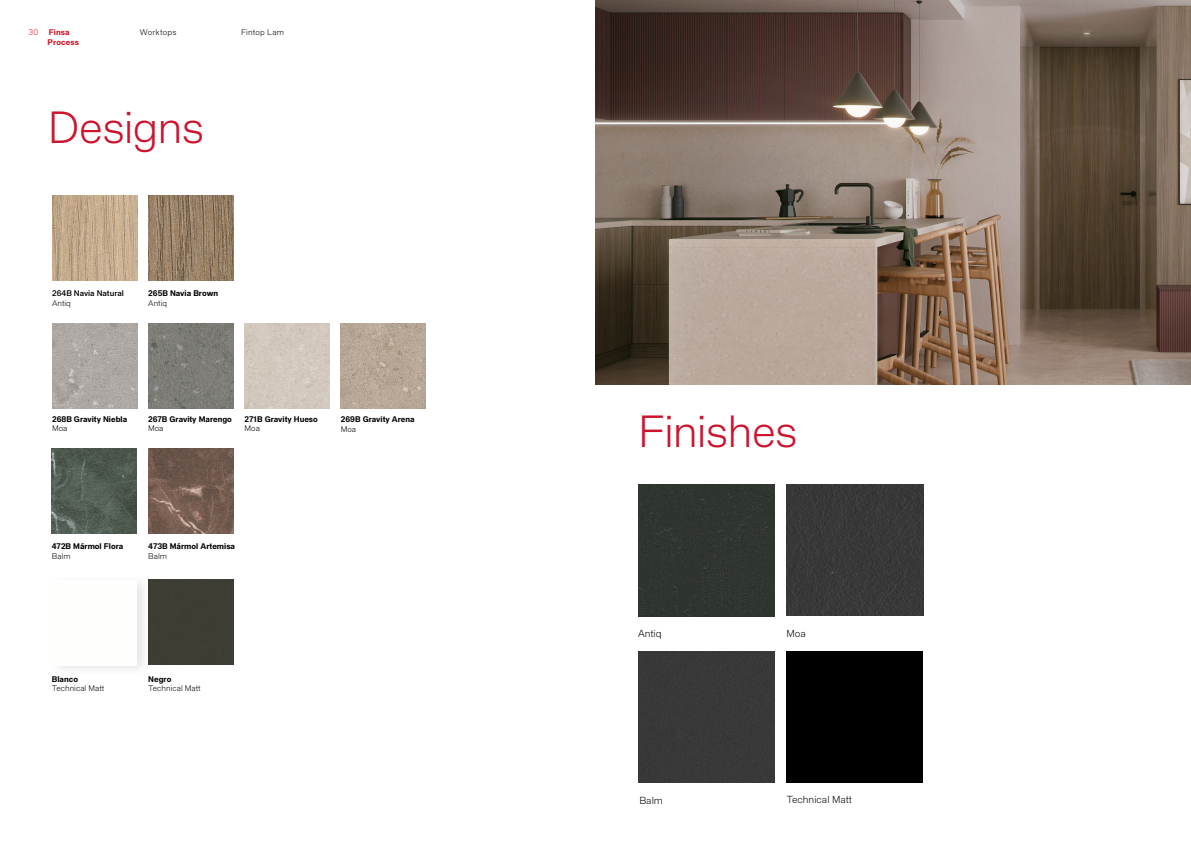
<style>
.page{position:relative;width:1191px;height:842px;background:#fff}
.page>*{position:absolute;margin:0;border:0;box-sizing:border-box;transform-origin:0 0}
.t1{font:300 44px "Staff Grotesk";letter-spacing:-.02em;color:#ce132d}
.t2{font:300 10px "Staff Grotesk";color:#000}
.t3{font:700 8px "Staff Grotesk";color:#000}
.t4{font:300 8px "Staff Grotesk";color:#000}
.t5{font:500 8px "Staff Grotesk";color:#000}
.t6{font:700 8px/10px "Staff Grotesk";letter-spacing:.02em;color:#ce1428}
.t7{font:300 8px "Staff Grotesk";letter-spacing:.025em;color:#000}
.t8{font:300 8px "Staff Grotesk";letter-spacing:.035em;color:#000}
.t9{font:300 8px "Staff Grotesk";color:#ce1428}
</style>
<div class="page">
<img style="left:595px;top:0;width:596px;height:384px">
<img style="left:52px;top:196px;width:85px;height:85px">
<img style="left:148px;top:196px;width:85px;height:85px">
<div style="left:786px;top:484px;width:137px;height:132px;background:#383838"></div>
<div style="left:638px;top:651px;width:136px;height:132px;background:#393939"></div>
<div style="left:786px;top:651px;width:137px;height:132px;background:#000"></div>
<div style="left:638px;top:484px;width:136px;height:133px;background:#2f352e"></div>
<img style="left:244px;top:323px;width:86px;height:85px">
<img style="left:148px;top:323px;width:85px;height:85px">
<img style="left:341px;top:323px;width:85px;height:85px">
<img style="left:52px;top:323px;width:85px;height:85px">
<div style="left:152px;top:580px;width:81px;height:85px;background:#3e3d33"></div>
<div style="left:48px;top:574px;width:104px;height:104px;background:#000;opacity:.1"></div>
<img style="left:52px;top:581px;width:85px;height:85px">
<img style="left:52px;top:448px;width:85px;height:85px">
<img style="left:148px;top:448px;width:85px;height:85px">
<p class="t9" style="left:28px;top:27px;width:11px">30</p>
<p class="t6" style="left:47px;top:27px;width:33px">Finsa<br>Process</p>
<p class="t8" style="left:140px;top:27px;width:38px">Worktops</p>
<p class="t7" style="left:241px;top:27px;width:45px">Fintop Lam</p>
<h1 class="t1" style="left:48px;top:101px;width:157px">Designs</h1>
<p class="t5" style="left:52px;top:289px;width:73px">264B Navia Natural</p>
<p class="t4" style="left:52px;top:298px;width:20px">Antiq</p>
<p class="t3" style="left:148px;top:289px;width:71px">265B Navia Brown</p>
<p class="t4" style="left:148px;top:298px;width:20px">Antiq</p>
<p class="t3" style="left:52px;top:414px;width:77px">268B Gravity Niebla</p>
<p class="t4" style="left:52px;top:423px;width:17px">Moa</p>
<p class="t3" style="left:148px;top:414px;width:85px">267B Gravity Marengo</p>
<p class="t4" style="left:148px;top:423px;width:17px">Moa</p>
<p class="t3" style="left:244px;top:414px;width:75px">271B Gravity Hueso</p>
<p class="t4" style="left:244px;top:423px;width:17px">Moa</p>
<p class="t3" style="left:341px;top:415px;width:75px">269B Gravity Arena</p>
<p class="t4" style="left:341px;top:424px;width:17px">Moa</p>
<p class="t3" style="left:52px;top:542px;width:73px">472B Mármol Flora</p>
<p class="t4" style="left:52px;top:551px;width:20px">Balm</p>
<p class="t3" style="left:148px;top:542px;width:88px">473B Mármol Artemisa</p>
<p class="t4" style="left:148px;top:551px;width:20px">Balm</p>
<p class="t3" style="left:52px;top:674px;width:28px">Blanco</p>
<p class="t4" style="left:52px;top:683px;width:54px">Technical Matt</p>
<p class="t3" style="left:148px;top:674px;width:25px">Negro</p>
<p class="t4" style="left:148px;top:683px;width:54px">Technical Matt</p>
<h1 class="t1" style="left:638px;top:405px;width:161px">Finishes</h1>
<p class="t2" style="left:638px;top:627px;width:25px">Antiq</p>
<p class="t2" style="left:786px;top:627px;width:21px">Moa</p>
<p class="t2" style="left:639px;top:794px;width:25px">Balm</p>
<p class="t2" style="left:786px;top:793px;width:67px">Technical Matt</p>
</div>
